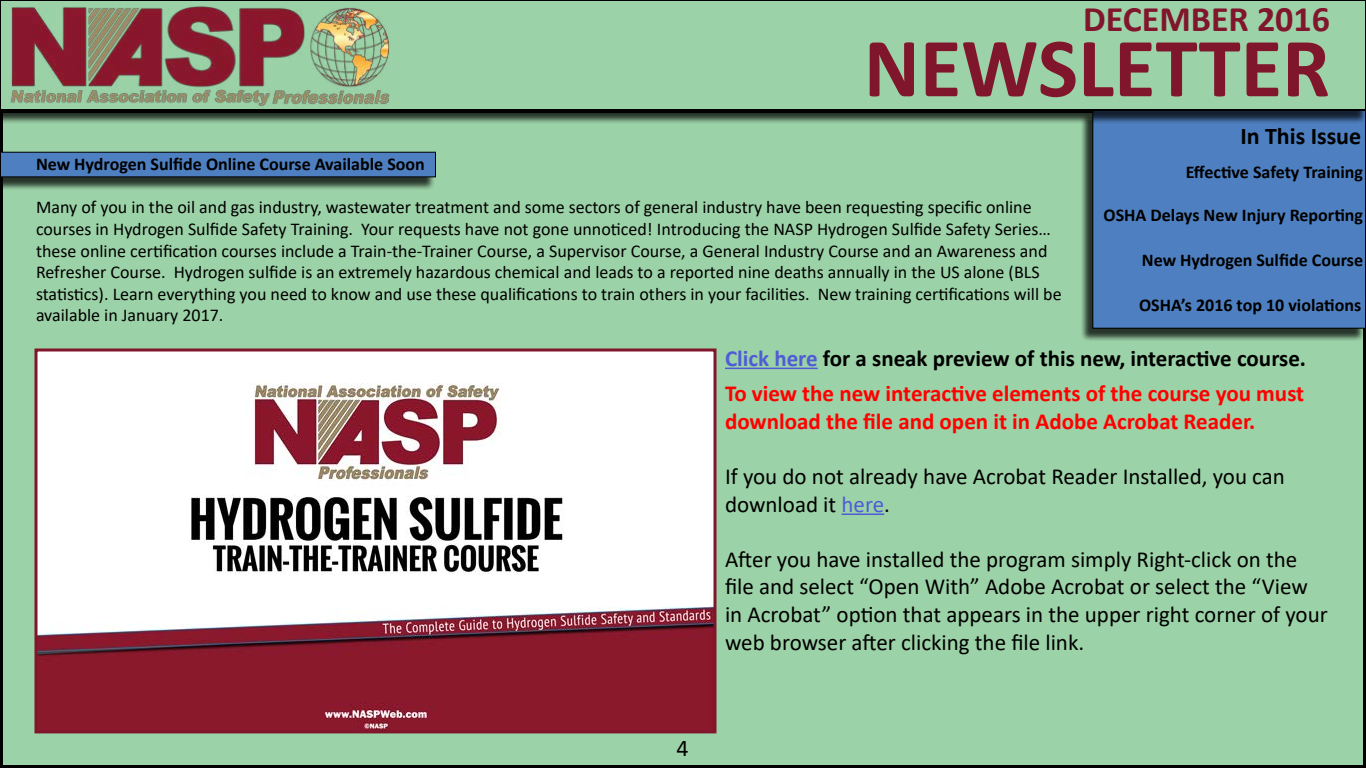
<style>
.page{position:relative;width:1366px;height:768px;background:#fff}
.page>*{position:absolute;margin:0;border:0;box-sizing:border-box;transform-origin:0 0}
.t1{font:700 85px "Calibri";color:#80162b}
.t2{font:700 36px "Calibri";color:#80162b}
.t3{font:700 24px "Calibri";color:#000}
.t4{font:24px "Calibri";color:#000}
.t5{font:23px/27.6px "Calibri";color:#000}
.t6{font:700 23px/35.5px "Calibri";color:#f00}
.t7{font:18px/21.6px "Calibri";color:#000}
.t8{font:700 18px "Calibri";color:#000}
.s1{color:#4f5cd6}
.s2{color:#000}
</style>
<div class="page">
<div style="left:2px;top:112px;width:1362px;height:654px;background:#9cd2a7"></div>
<div style="left:1081px;top:112px;width:284px;height:229px;background:#000;opacity:.75"></div>
<div style="left:1093px;top:110px;width:273px;height:218px;background:#4e80c1"></div>
<div style="left:1092px;top:110px;width:274px;height:219px;border:1px solid #000"></div>
<div style="left:0;top:4px;width:1366px;height:121px;background:#000;opacity:.75"></div>
<div style="left:0;top:0;width:1366px;height:110px;background:#9cd2a7"></div>
<div style="left:0;top:0;width:1366px;height:110px;border:1px solid #000"></div>
<img style="left:0;top:0;width:400px;height:110px">
<div style="left:0;top:154px;width:435px;height:36px;background:#000;opacity:.75"></div>
<div style="left:0;top:152px;width:436px;height:25px;background:#4e80c1"></div>
<div style="left:0;top:152px;width:436px;height:25px;border:1px solid #000"></div>
<hr style="left:725px;top:368px;width:93px;height:1px;background:#4f5cd6">
<hr style="left:842px;top:514px;width:42px;height:1px;background:#4f5cd6">
<img style="left:38px;top:352px;width:674px;height:377px">
<div style="left:34px;top:348px;width:682px;height:385px;border:3px solid #80162b"></div>
<h2 class="t2" style="left:1083px;top:-7px;width:248px">DECEMBER 2016</h2>
<h1 class="t1" style="left:864px;top:8px;width:468px">NEWSLETTER</h1>
<h3 class="t3" style="left:1240px;top:119px;width:122px">In This Issue</h3>
<p class="t8" style="left:1186px;top:160px;width:179px">Effective Safety Training</p>
<p class="t8" style="left:1104px;top:202px;width:261px">OSHA Delays New Injury Reporting</p>
<p class="t8" style="left:1142px;top:247px;width:223px">New Hydrogen Sulfide Course</p>
<p class="t8" style="left:1139px;top:292px;width:224px">OSHA’s 2016 top 10 violations</p>
<p class="t8" style="left:36px;top:152px;width:390px">New Hydrogen Sulfide Online Course Available Soon</p>
<p class="t7" style="left:36px;top:196px;width:1027px">Many of you in the oil and gas industry, wastewater treatment and some sectors of general industry have been requesting specific online courses in Hydrogen Sulfide Safety Training. Your requests have not gone unnoticed! Introducing the NASP Hydrogen Sulfide Safety Series… these online certification courses include a Train-the-Trainer Course, a Supervisor Course, a General Industry Course and an Awareness and Refresher Course. Hydrogen sulfide is an extremely hazardous chemical and leads to a reported nine deaths annually in the US alone (BLS statistics). Learn everything you need to know and use these qualifications to train others in your facilities. New training certifications will be available in January 2017.</p>
<p class="t6" style="left:725px;top:340px;width:583px"><span class="s1">Click here</span> <span class="s2">for a sneak preview of this new, interactive course.<br></span>To view the new interactive elements of the course you must</p>
<p class="t6" style="left:725px;top:403px;width:532px">download the file and open it in Adobe Acrobat Reader.</p>
<p class="t5" style="left:725px;top:462px;width:561px">If you do not already have Acrobat Reader Installed, you can download it <span class="s1">here</span>.</p>
<p class="t5" style="left:725px;top:545px;width:604px">After you have installed the program simply Right-click on the file and select “Open With” Adobe Acrobat or select the “View in Acrobat” option that appears in the upper right corner of your web browser after clicking the file link.</p>
<h3 class="t4" style="left:676px;top:731px;width:14px">4</h3>
</div>
